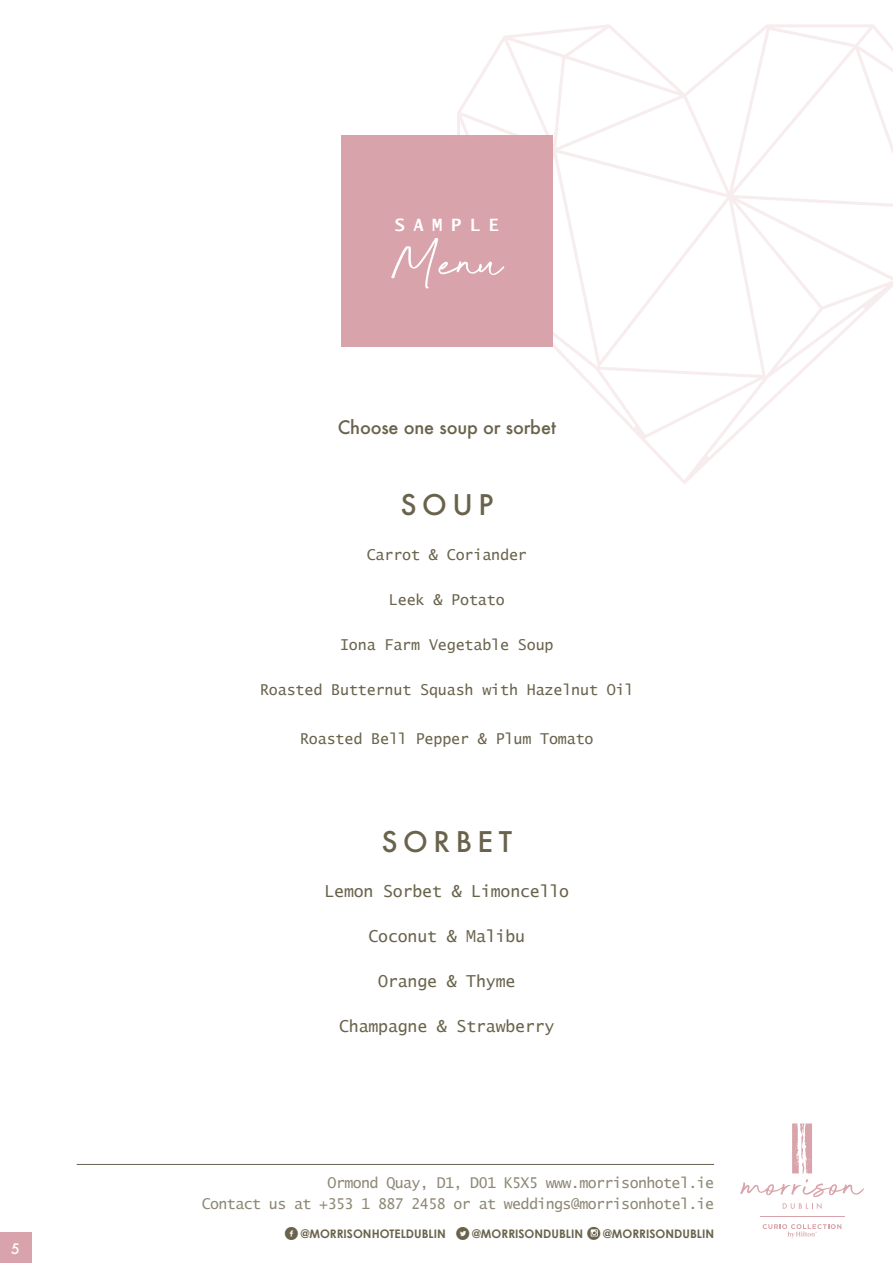
<style>
.page{position:relative;width:893px;height:1263px;background:#fff}
.page>*{position:absolute;margin:0;border:0;box-sizing:border-box;transform-origin:0 0}
.t1{font:63.9px "Beyond Infinity";color:#fff}
.t2{font:500 27.75px "Futura";letter-spacing:.2em;color:#6a634c}
.t3{font:500 18.15px "Futura";letter-spacing:-.01em;color:#6a634c}
.t4{font:700 17.1px "Lucida Sans Typewriter";letter-spacing:.5em;color:#fff}
.t5{font:16.5px "Lucida Sans Typewriter";letter-spacing:-.01em;color:#6a634c}
.t6{font:15px "Lucida Sans Typewriter";letter-spacing:-.01em;color:#6a634c}
.t7{font:14.85px "Lucida Sans Typewriter";letter-spacing:-.04em;color:#8e8875}
.t8{font:500 14.1px "Futura";color:#fff}
.t9{font:700 11.85px "Century Gothic";color:#6a634c}
.s1{font-family:"Socialico";font-weight:400;font-size:18.6px}
</style>
<div class="page">
<svg style="left:457px;top:24px;width:436px;height:460px"></svg>
<div style="left:341px;top:135px;width:211px;height:212px;background:#d9a3ab"></div>
<hr style="left:77px;top:1164px;width:637px;height:1px;background:#6a634c">
<div style="left:0;top:1233px;width:31px;height:30px;background:#d9a3ab"></div>
<svg style="left:763px;top:1224px;width:78px;height:14px"></svg>
<hr style="left:760px;top:1216px;width:84px;height:1px;background:#d9a3ab">
<svg style="left:792px;top:1123px;width:20px;height:50px"></svg>
<svg style="left:740px;top:1179px;width:124px;height:18px"></svg>
<svg style="left:783px;top:1203px;width:38px;height:6px"></svg>
<p class="t8" style="left:11px;top:1239px;width:10px">5</p>
<p class="t4" style="left:395px;top:215px;width:106px">SAMPLE</p>
<p class="t1" style="left:391px;top:224px;width:113px">Menu</p>
<p class="t3" style="left:338px;top:415px;width:220px">Choose one soup or sorbet</p>
<p class="t2" style="left:400px;top:485px;width:94px">SOUP</p>
<p class="t6" style="left:367px;top:546px;width:162px">Carrot &amp; Coriander</p>
<p class="t6" style="left:389px;top:591px;width:117px">Leek &amp; Potato</p>
<p class="t6" style="left:340px;top:636px;width:215px">Iona Farm Vegetable Soup</p>
<p class="t6" style="left:260px;top:681px;width:375px">Roasted Butternut Squash with Hazelnut Oil</p>
<p class="t6" style="left:300px;top:729px;width:295px">Roasted Bell Pepper &amp; Plum Tomato</p>
<p class="t2" style="left:381px;top:822px;width:132px">SORBET</p>
<p class="t5" style="left:325px;top:881px;width:246px">Lemon Sorbet &amp; Limoncello</p>
<p class="t5" style="left:368px;top:927px;width:158px">Coconut &amp; Malibu</p>
<p class="t5" style="left:378px;top:972px;width:139px">Orange &amp; Thyme</p>
<p class="t5" style="left:339px;top:1017px;width:217px">Champagne &amp; Strawberry</p>
<p class="t7" style="left:328px;top:1174px;width:388px">Ormond Quay, D1, D01 K5X5 www.morrisonhotel.ie</p>
<p class="t7" style="left:202px;top:1195px;width:514px">Contact us at +353 1 887 2458 or at weddings@morrisonhotel.ie</p>
<p class="t9" style="left:284px;top:1226px;width:301px"><span class="s1">f</span> @MORRISONHOTELDUBLIN <span class="s1">l</span> @MORRISONDUBLIN</p>
<p class="t9" style="left:603px;top:1226px;width:112px">@MORRISONDUBLIN</p>
</div>
